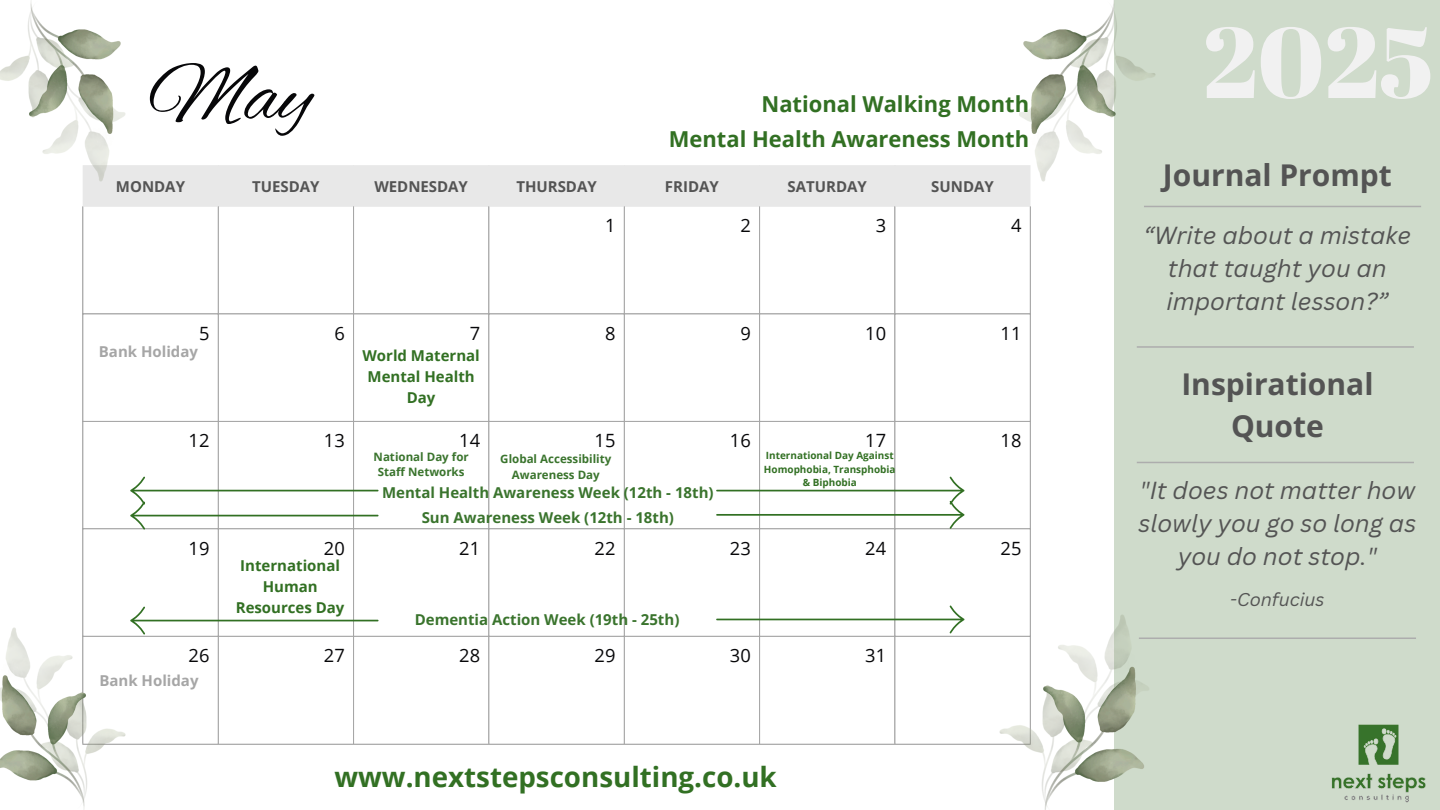
<style>
.page{position:relative;width:1440px;height:810px;background:#fff}
.page>*{position:absolute;margin:0;border:0;box-sizing:border-box;transform-origin:0 0}
.t1{font:100px "Abril Fatface";color:#f1f1f1}
.t2{font:85px "Alex Brush";color:#070709}
.t3{font:700 30px/42px "Open Sans";color:#545454;text-align:center}
.t4{font:700 27.7px "Open Sans";color:#327023}
.t5{font:italic 24px/33px "Canva Sans";color:#545454;text-align:center}
.t6{font:700 22px "Open Sans";color:#327023}
.t7{font:18.3px "Open Sans";color:#070709}
.t8{font:italic 18px "Canva Sans";color:#545454}
.t9{font:700 15px "Open Sans";color:#3a742d}
.t10{font:700 15px/21px "Open Sans";color:#327023;text-align:center}
.t11{font:700 15px "Open Sans";color:#545454}
.t12{font:700 15px "Open Sans";color:#a6a6a6}
.t13{font:700 11.6px/15.8px "Open Sans";color:#3a742d;text-align:center}
.t14{font:700 10px/13.5px "Open Sans";color:#327023;text-align:center}
</style>
<div class="page">
<div style="left:1115px;top:0;width:325px;height:810px;background:#cfdbcb"></div>
<img style="left:1331px;top:724px;width:95px;height:79px">
<div style="left:83px;top:165px;width:947px;height:42px;background:#e8e8e8"></div>
<hr style="left:82px;top:207px;width:1px;height:537px;background:#a6a6a6">
<hr style="left:218px;top:207px;width:1px;height:537px;background:#a6a6a6">
<hr style="left:353px;top:207px;width:1px;height:537px;background:#a6a6a6">
<hr style="left:489px;top:207px;width:1px;height:537px;background:#a6a6a6">
<hr style="left:624px;top:207px;width:1px;height:537px;background:#a6a6a6">
<hr style="left:759px;top:207px;width:1px;height:537px;background:#a6a6a6">
<hr style="left:895px;top:207px;width:1px;height:537px;background:#a6a6a6">
<hr style="left:1030px;top:207px;width:1px;height:537px;background:#a6a6a6">
<hr style="left:82px;top:314px;width:949px;height:1px;background:#a6a6a6">
<hr style="left:82px;top:421px;width:949px;height:1px;background:#a6a6a6">
<hr style="left:82px;top:528px;width:949px;height:1px;background:#a6a6a6">
<hr style="left:82px;top:636px;width:949px;height:1px;background:#a6a6a6">
<hr style="left:82px;top:744px;width:949px;height:1px;background:#a6a6a6">
<hr style="left:1137px;top:346px;width:277px;height:2px;background:#adadad">
<hr style="left:1144px;top:206px;width:277px;height:1px;background:#adadad">
<hr style="left:1137px;top:462px;width:277px;height:1px;background:#adadad">
<hr style="left:1139px;top:638px;width:277px;height:1px;background:#adadad">
<img style="left:999px;top:614px;width:150px;height:196px">
<img style="left:0;top:628px;width:126px;height:182px">
<img style="left:0;top:0;width:126px;height:182px">
<img style="left:1019px;top:0;width:136px;height:182px">
<svg style="left:716px;top:477px;width:248px;height:52px"></svg>
<svg style="left:130px;top:477px;width:248px;height:52px"></svg>
<svg style="left:716px;top:605px;width:248px;height:28px"></svg>
<svg style="left:130px;top:607px;width:248px;height:27px"></svg>
<p class="t2" style="left:149px;top:48px;width:165px">May</p>
<p class="t6" style="left:761px;top:89px;width:269px">National Walking Month</p>
<p class="t6" style="left:669px;top:124px;width:362px">Mental Health Awareness Month</p>
<p class="t11" style="left:116px;top:176px;width:71px">MONDAY</p>
<p class="t11" style="left:252px;top:176px;width:69px">TUESDAY</p>
<h1 class="t11" style="left:374px;top:176px;width:95px">WEDNESDAY</h1>
<h3 class="t11" style="left:516px;top:176px;width:82px">THURSDAY</h3>
<p class="t11" style="left:665px;top:176px;width:55px">FRIDAY</p>
<h5 class="t11" style="left:788px;top:176px;width:81px">SATURDAY</h5>
<p class="t11" style="left:931px;top:176px;width:64px">SUNDAY</p>
<h3 class="t7" style="left:605px;top:213px;width:12px">1</h3>
<p class="t7" style="left:740px;top:213px;width:12px">2</p>
<h5 class="t7" style="left:876px;top:213px;width:12px">3</h5>
<h6 class="t7" style="left:1011px;top:213px;width:12px">4</h6>
<p class="t7" style="left:199px;top:320px;width:12px">5</p>
<p class="t7" style="left:334px;top:320px;width:12px">6</p>
<h2 class="t7" style="left:470px;top:320px;width:12px">7</h2>
<h4 class="t7" style="left:605px;top:320px;width:12px">8</h4>
<h4 class="t7" style="left:740px;top:320px;width:12px">9</h4>
<p class="t7" style="left:865px;top:320px;width:22px">10</p>
<p class="t7" style="left:1001px;top:320px;width:22px">11</p>
<p class="t12" style="left:99px;top:341px;width:101px">Bank Holiday</p>
<p class="t10" style="left:362px;top:345px;width:119px">World Maternal<br>Mental Health<br>Day</p>
<p class="t7" style="left:189px;top:428px;width:22px">12</p>
<p class="t7" style="left:324px;top:428px;width:22px">13</p>
<p class="t7" style="left:459px;top:428px;width:22px">14</p>
<p class="t7" style="left:595px;top:428px;width:22px">15</p>
<p class="t7" style="left:730px;top:428px;width:22px">16</p>
<p class="t7" style="left:865px;top:428px;width:22px">17</p>
<p class="t7" style="left:1001px;top:428px;width:22px">18</p>
<p class="t13" style="left:500px;top:450px;width:113px">Global Accessibility<br>Awareness Day</p>
<p class="t14" style="left:764px;top:449px;width:133px">International Day Against<br>Homophobia, Transphobia &amp; Biphobia</p>
<p class="t13" style="left:374px;top:448px;width:97px">National Day for<br>Staff Networks</p>
<p class="t9" style="left:382px;top:482px;width:333px">Mental Health Awareness Week (12th - 18th)</p>
<p class="t9" style="left:422px;top:507px;width:254px">Sun Awareness Week (12th - 18th)</p>
<p class="t7" style="left:189px;top:535px;width:22px">19</p>
<p class="t7" style="left:324px;top:535px;width:22px">20</p>
<p class="t7" style="left:459px;top:535px;width:22px">21</p>
<p class="t7" style="left:595px;top:535px;width:22px">22</p>
<p class="t7" style="left:730px;top:535px;width:22px">23</p>
<p class="t7" style="left:865px;top:535px;width:22px">24</p>
<p class="t7" style="left:1001px;top:535px;width:22px">25</p>
<p class="t10" style="left:236px;top:555px;width:110px">International<br>Human<br>Resources Day</p>
<p class="t9" style="left:415px;top:609px;width:266px">Dementia Action Week (19th - 25th)</p>
<p class="t7" style="left:189px;top:643px;width:22px">26</p>
<p class="t7" style="left:324px;top:643px;width:22px">27</p>
<p class="t7" style="left:459px;top:643px;width:22px">28</p>
<p class="t7" style="left:595px;top:643px;width:22px">29</p>
<p class="t7" style="left:730px;top:643px;width:22px">30</p>
<p class="t7" style="left:865px;top:643px;width:22px">31</p>
<p class="t12" style="left:99px;top:670px;width:101px">Bank Holiday</p>
<p class="t4" style="left:335px;top:757px;width:444px">www.nextstepsconsulting.co.uk</p>
<p class="t1" style="left:1203px;top:-8px;width:232px">2025</p>
<p class="t3" style="left:1163px;top:153px;width:230px">Journal Prompt</p>
<p class="t5" style="left:1144px;top:218px;width:269px">“Write about a mistake that taught you an important lesson?”</p>
<p class="t3" style="left:1181px;top:362px;width:194px">Inspirational<br>Quote</p>
<p class="t5" style="left:1138px;top:473px;width:279px">"It does not matter how slowly you go so long as you do not stop."</p>
<p class="t8" style="left:1230px;top:586px;width:96px">-Confucius</p>
</div>
